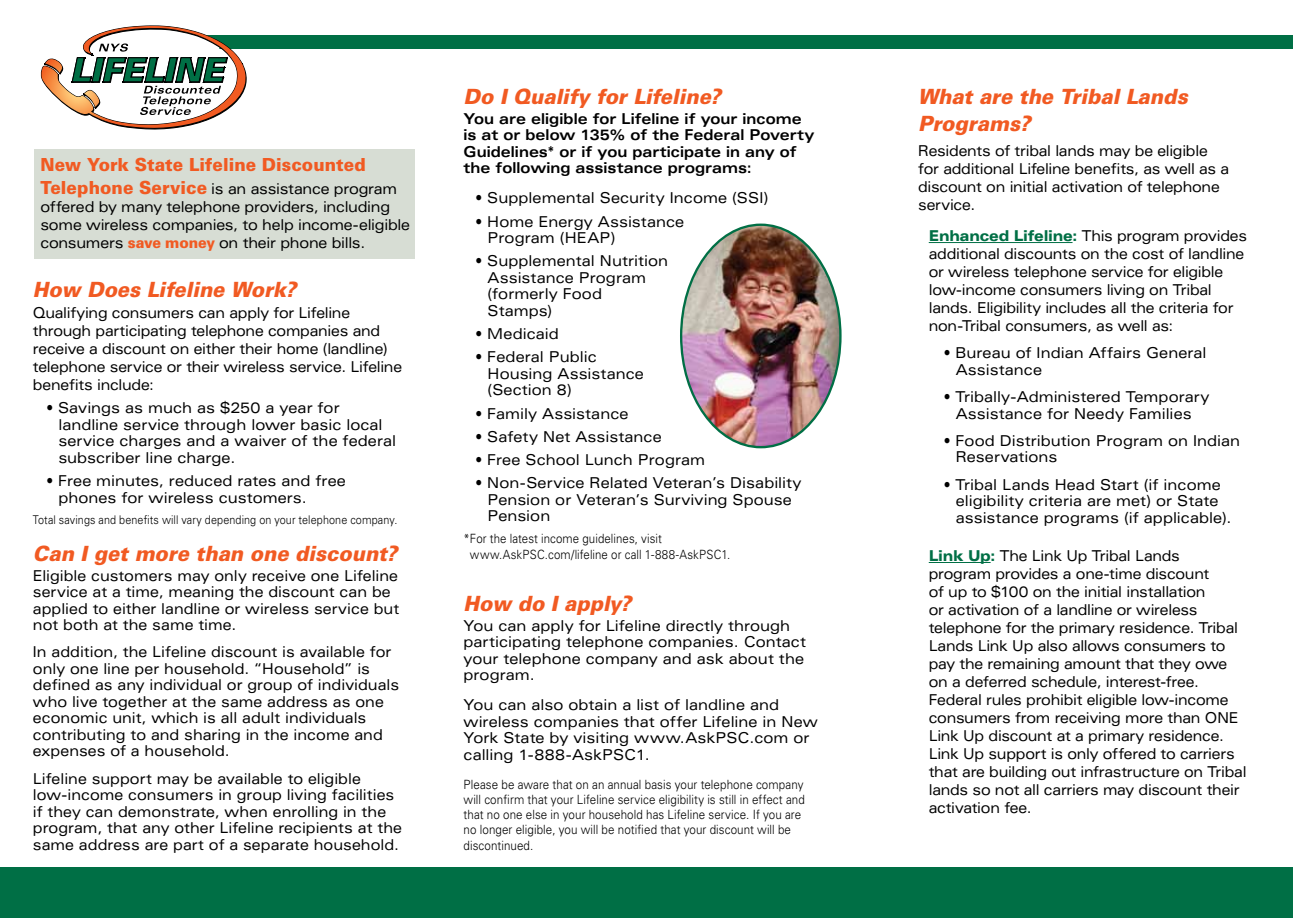
<style>
.page{position:relative;width:1293px;height:918px;background:#fff}
.page>*{position:absolute;margin:0;border:0;box-sizing:border-box;transform-origin:0 0}
.t1{font:italic 900 21px/27px "Univers LT Std";color:#f15a22;scale:.95 1}
.t2{font:900 18px "Univers LT Std";color:#f15a22;scale:.95 1}
.t3{font:expanded 15px/18px "Univers LT Std";letter-spacing:-.005em;color:#000;scale:.87 1}
.t4{font:expanded 15px/16.5px "Univers LT Std";letter-spacing:-.005em;color:#000;scale:.9 1}
.t5{font:expanded 15px/16.5px "Univers LT Std";letter-spacing:-.005em;color:#000;scale:.88 1}
.t6{font:700 expanded 15px/16.5px "Univers LT Std";letter-spacing:.005em;color:#000;scale:.9 1}
.t7{font:300 12.75px/15.3px "Univers LT Std";letter-spacing:.005em;color:#000;scale:.91 1}
.t8{font:300 12.75px/15.3px "Univers LT Std";letter-spacing:.005em;color:#000;scale:.9 1}
.t9{font:300 12px "Univers LT Std";letter-spacing:.01em;color:#000;scale:.9 1}
.s1{font-weight:900;font-stretch:normal;font-size:18px;color:#f15a22}
.s2{font-weight:900;font-stretch:normal;color:#f15a22}
.s3{font-weight:900;color:#006f45}
</style>
<div class="page">
<div style="left:34px;top:149px;width:380px;height:110px;background:#d7ddd4"></div>
<div style="left:202px;top:35px;width:1091px;height:14px;background:#006f45"></div>
<hr style="left:928px;top:242px;width:144px;height:1px;background:#006f45">
<hr style="left:928px;top:562px;width:62px;height:1px;background:#006f45">
<div style="left:0;top:867px;width:1293px;height:51px;background:#006f45"></div>
<svg style="left:40px;top:25px;width:207px;height:105px"></svg>
<img style="left:682px;top:225px;width:158px;height:222px">
<p class="t2" style="left:40px;top:153px;width:344px">New York State Lifeline Discounted</p>
<p class="t5" style="left:40px;top:179px;width:421px;line-height:18px"><span class="s1">Telephone Service</span> is an assistance program offered by many telephone providers, including some wireless companies, to help income-eligible consumers <span class="s2">save money</span> on their phone bills.</p>
<h1 class="t1" style="left:33px;top:276px;width:279px">How Does Lifeline Work?</h1>
<p class="t3" style="left:33px;top:304px;width:426px">Qualifying consumers can apply for Lifeline through participating telephone companies and receive a discount on either their home (landline) telephone service or their wireless service. Lifeline benefits include:</p>
<p class="t4" style="left:58px;top:400px;width:377px;text-indent:-12px">• Savings as much as $250 a year for landline service through lower basic local service charges and a waiver of the federal subscriber line charge.</p>
<p class="t4" style="left:58px;top:472px;width:321px;text-indent:-12px">• Free minutes, reduced rates and free phones for wireless customers.</p>
<p class="t9" style="left:33px;top:512px;width:406px">Total savings and benefits will vary depending on your telephone company.</p>
<h1 class="t1" style="left:33px;top:540px;width:385px">Can I get more than one discount?</h1>
<p class="t5" style="left:33px;top:567px;width:418px">Eligible customers may only receive one Lifeline service at a time, meaning the discount can be applied to either landline or wireless service but not both at the same time.</p>
<p class="t5" style="left:33px;top:644px;width:418px">In addition, the Lifeline discount is available for only one line per household. “Household” is defined as any individual or group of individuals who live together at the same address as one economic unit, which is all adult individuals contributing to and sharing in the income and expenses of a household.</p>
<p class="t5" style="left:33px;top:770px;width:421px">Lifeline support may be available to eligible low-income consumers in group living facilities if they can demonstrate, when enrolling in the program, that any other Lifeline recipients at the same address are part of a separate household.</p>
<h1 class="t1" style="left:463px;top:83px;width:272px">Do I Qualify for Lifeline?</h1>
<p class="t6" style="left:463px;top:110px;width:391px">You are eligible for Lifeline if your income is at or below 135% of the Federal Poverty Guidelines* or if you participate in any of the following assistance programs:</p>
<p class="t4" style="left:475px;top:190px;width:327px">• Supplemental Security Income (SSI)</p>
<p class="t4" style="left:487px;top:213px;width:220px;text-indent:-12px">• Home Energy Assistance<br>Program (HEAP)</p>
<p class="t4" style="left:487px;top:253px;width:202px;text-indent:-12px">• Supplemental Nutrition<br>Assistance Program (formerly Food<br>Stamps)</p>
<p class="t4" style="left:475px;top:325px;width:94px">• Medicaid</p>
<p class="t4" style="left:487px;top:349px;width:175px;text-indent:-12px">• Federal Public<br>Housing Assistance (Section 8)</p>
<p class="t4" style="left:475px;top:405px;width:171px">• Family Assistance</p>
<p class="t4" style="left:475px;top:428px;width:208px">• Safety Net Assistance</p>
<p class="t4" style="left:475px;top:451px;width:256px">• Free School Lunch Program</p>
<p class="t4" style="left:487px;top:475px;width:350px;text-indent:-12px">• Non-Service Related Veteran’s Disability<br>Pension or Veteran’s Surviving Spouse<br>Pension</p>
<p class="t8" style="left:470px;top:531px;width:291px;text-indent:-6px">*For the latest income guidelines, visit www.AskPSC.com/lifeline or call 1-888-AskPSC1.</p>
<h1 class="t1" style="left:463px;top:590px;width:178px">How do I apply?</h1>
<p class="t4" style="left:463px;top:617px;width:382px">You can apply for Lifeline directly through participating telephone companies. Contact your telephone company and ask about the program.</p>
<p class="t4" style="left:463px;top:696px;width:395px">You can also obtain a list of landline and wireless companies that offer Lifeline in New York State by visiting www.AskPSC.com or calling 1-888-AskPSC1.</p>
<p class="t7" style="left:463px;top:776px;width:376px">Please be aware that on an annual basis your telephone company will confirm that your Lifeline service eligibility is still in effect and that no one else in your household has Lifeline service. If you are no longer eligible, you will be notified that your discount will be discontinued.</p>
<h1 class="t1" style="left:918px;top:83px;width:285px">What are the Tribal Lands<br>Programs?</h1>
<p class="t3" style="left:918px;top:141px;width:359px">Residents of tribal lands may be eligible for additional Lifeline benefits, as well as a discount on initial activation of telephone service.</p>
<p class="t3" style="left:929px;top:227px;width:367px"><span class="s3">Enhanced Lifeline:</span> This program provides additional discounts on the cost of landline or wireless telephone service for eligible low-income consumers living on Tribal lands. Eligibility includes all the criteria for non-Tribal consumers, as well as:</p>
<p class="t4" style="left:956px;top:345px;width:280px;text-indent:-12px">• Bureau of Indian Affairs General<br>Assistance</p>
<p class="t4" style="left:944px;top:388px;width:297px;text-align:center">• Tribally-Administered Temporary<br>Assistance for Needy Families</p>
<p class="t4" style="left:956px;top:432px;width:318px;text-indent:-12px">• Food Distribution Program on Indian<br>Reservations</p>
<p class="t4" style="left:956px;top:476px;width:308px;text-indent:-12px">• Tribal Lands Head Start (if income eligibility criteria are met) or State assistance programs (if applicable).</p>
<p class="t3" style="left:928px;top:546px;width:367px"><span class="s3">Link Up:</span> The Link Up Tribal Lands<br>program provides a one-time discount<br>of up to $100 on the initial installation<br>or activation of a landline or wireless telephone for the primary residence. Tribal Lands Link Up also allows consumers to pay the remaining amount that they owe on a deferred schedule, interest-free.<br>Federal rules prohibit eligible low-income consumers from receiving more than ONE Link Up discount at a primary residence.<br>Link Up support is only offered to carriers that are building out infrastructure on Tribal lands so not all carriers may discount their activation fee.</p>
</div>
